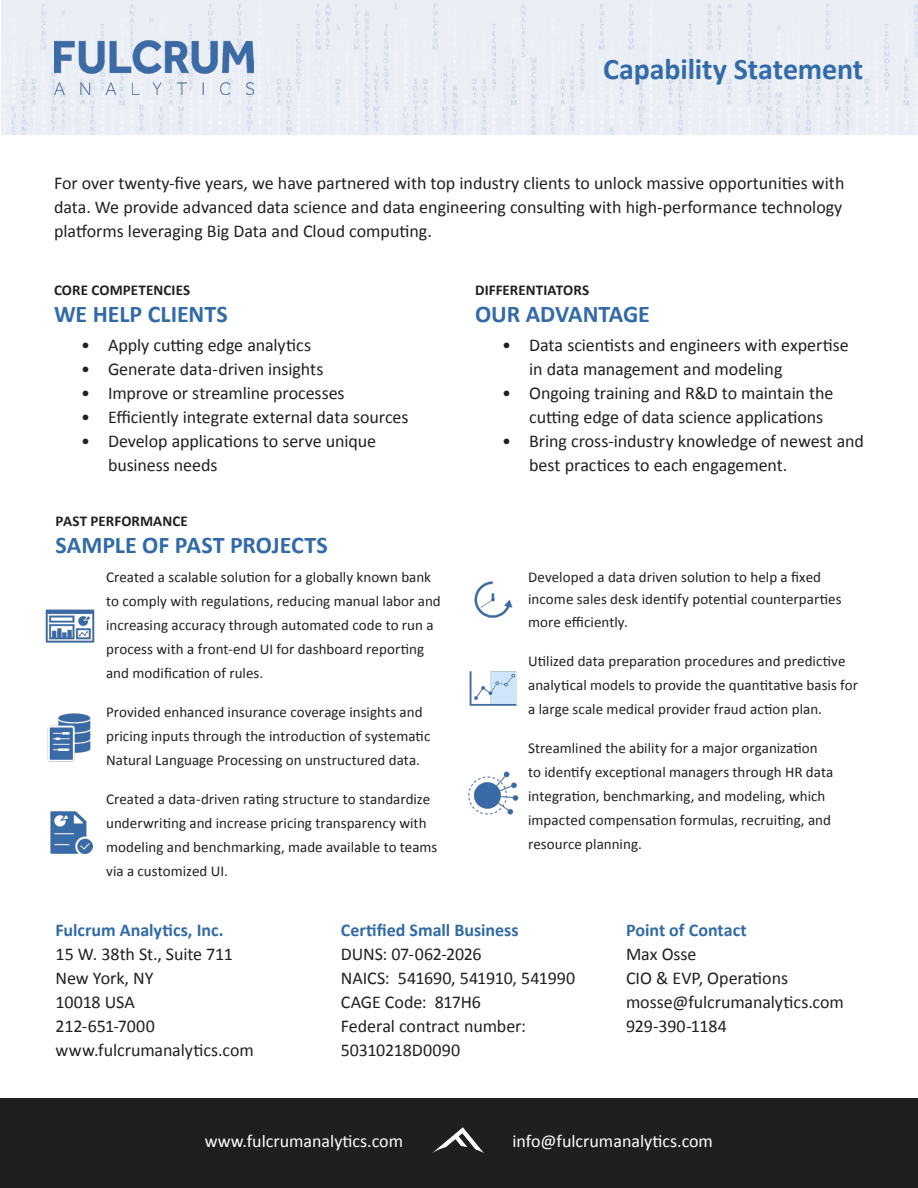
<style>
.page{position:relative;width:918px;height:1188px;background:#fff}
.page>*{position:absolute;margin:0;border:0;box-sizing:border-box;transform-origin:0 0}
.t1{font:700 30px "Calibri";letter-spacing:-.005em;color:#326ba8}
.t2{font:700 24px "Calibri";color:#326ba8}
.t3{font:18px/24px "Calibri";letter-spacing:-.005em;color:#231f20}
.t4{font:700 18px "Calibri";color:#326ba8}
.t5{font:18px "Calibri";color:#fff}
.t6{font:15px/24px "Calibri";letter-spacing:.005em;color:#231f20}
.t7{font:700 15px "Calibri";letter-spacing:.005em;color:#231f20}
</style>
<div class="page">
<img style="left:2px;top:0;width:916px;height:135px">
<img style="left:54px;top:41px;width:200px;height:53px">
<div style="left:0;top:1098px;width:918px;height:90px;background:#1f1f1f"></div>
<img style="left:433px;top:1128px;width:51px;height:25px">
<img style="left:45px;top:609px;width:50px;height:34px">
<img style="left:468px;top:771px;width:51px;height:44px">
<img style="left:50px;top:812px;width:43px;height:42px">
<img style="left:47px;top:713px;width:44px;height:49px">
<img style="left:474px;top:581px;width:39px;height:37px">
<img style="left:469px;top:671px;width:48px;height:35px">
<p class="t1" style="left:603px;top:48px;width:262px">Capability Statement</p>
<p class="t3" style="left:54px;top:171px;width:792px;text-align:justify">For over twenty-five years, we have partnered with top industry clients to unlock massive opportunities with data. We provide advanced data science and data engineering consulting with high-performance technology platforms leveraging Big Data and Cloud computing.</p>
<p class="t7" style="left:54px;top:280px;width:138px">CORE COMPETENCIES</p>
<p class="t2" style="left:54px;top:298px;width:175px">WE HELP CLIENTS</p>
<p class="t3" style="left:81px;top:332px;width:232px">• Apply cutting edge analytics</p>
<p class="t3" style="left:81px;top:356px;width:244px">• Generate data-driven insights</p>
<p class="t3" style="left:81px;top:380px;width:265px">• Improve or streamline processes</p>
<p class="t3" style="left:81px;top:404px;width:329px">• Efficiently integrate external data sources</p>
<p class="t3" style="left:108px;top:428px;width:270px;text-indent:-27px">• Develop applications to serve unique business needs</p>
<p class="t7" style="left:56px;top:510px;width:134px">PAST PERFORMANCE</p>
<p class="t2" style="left:56px;top:528px;width:274px">SAMPLE OF PAST PROJECTS</p>
<p class="t6" style="left:106px;top:564px;width:336px">Created a scalable solution for a globally known bank to comply with regulations, reducing manual labor and increasing accuracy through automated code to run a process with a front-end UI for dashboard reporting and modification of rules.</p>
<p class="t6" style="left:106px;top:699px;width:326px">Provided enhanced insurance coverage insights and pricing inputs through the introduction of systematic<br>Natural Language Processing on unstructured data.</p>
<p class="t6" style="left:106px;top:786px;width:333px">Created a data-driven rating structure to standardize underwriting and increase pricing transparency with modeling and benchmarking, made available to teams via a customized UI.</p>
<p class="t7" style="left:475px;top:280px;width:116px">DIFFERENTIATORS</p>
<p class="t2" style="left:475px;top:298px;width:176px">OUR ADVANTAGE</p>
<p class="t3" style="left:529px;top:332px;width:321px;text-indent:-27px">• Data scientists and engineers with expertise in data management and modeling</p>
<p class="t3" style="left:529px;top:380px;width:306px;text-indent:-27px">• Ongoing training and R&amp;D to maintain the cutting edge of data science applications</p>
<p class="t3" style="left:529px;top:428px;width:336px;text-indent:-27px">• Bring cross-industry knowledge of newest and best practices to each engagement.</p>
<p class="t6" style="left:528px;top:565px;width:315px;line-height:22.5px">Developed a data driven solution to help a fixed income sales desk identify potential counterparties more efficiently.</p>
<p class="t6" style="left:528px;top:648px;width:331px">Utilized data preparation procedures and predictive analytical models to provide the quantitative basis for a large scale medical provider fraud action plan.</p>
<p class="t6" style="left:528px;top:735px;width:307px">Streamlined the ability for a major organization to identify exceptional managers through HR data integration, benchmarking, and modeling, which impacted compensation formulas, recruiting, and resource planning.</p>
<p class="t4" style="left:56px;top:917px;width:169px">Fulcrum Analytics, Inc.</p>
<p class="t3" style="left:56px;top:942px;width:179px">15 W. 38th St., Suite 711</p>
<p class="t3" style="left:56px;top:966px;width:99px">New York, NY</p>
<p class="t3" style="left:56px;top:990px;width:81px">10018 USA</p>
<p class="t3" style="left:56px;top:1014px;width:101px">212-651-7000</p>
<p class="t3" style="left:56px;top:1038px;width:200px">www.fulcrumanalytics.com</p>
<p class="t4" style="left:341px;top:917px;width:179px">Certified Small Business</p>
<p class="t3" style="left:341px;top:942px;width:142px">DUNS: 07-062-2026</p>
<p class="t3" style="left:341px;top:966px;width:236px">NAICS: 541690, 541910, 541990</p>
<p class="t3" style="left:341px;top:990px;width:142px">CAGE Code: 817H6</p>
<p class="t3" style="left:341px;top:1014px;width:187px">Federal contract number:<br>50310218D0090</p>
<p class="t4" style="left:626px;top:917px;width:122px">Point of Contact</p>
<p class="t3" style="left:626px;top:942px;width:72px">Max Osse</p>
<p class="t3" style="left:626px;top:966px;width:164px">CIO &amp; EVP, Operations</p>
<p class="t3" style="left:626px;top:990px;width:219px">mosse@fulcrumanalytics.com</p>
<p class="t3" style="left:626px;top:1014px;width:102px">929-390-1184</p>
<p class="t5" style="left:205px;top:1129px;width:200px">www.fulcrumanalytics.com</p>
<p class="t5" style="left:512px;top:1129px;width:202px">info@fulcrumanalytics.com</p>
</div>
